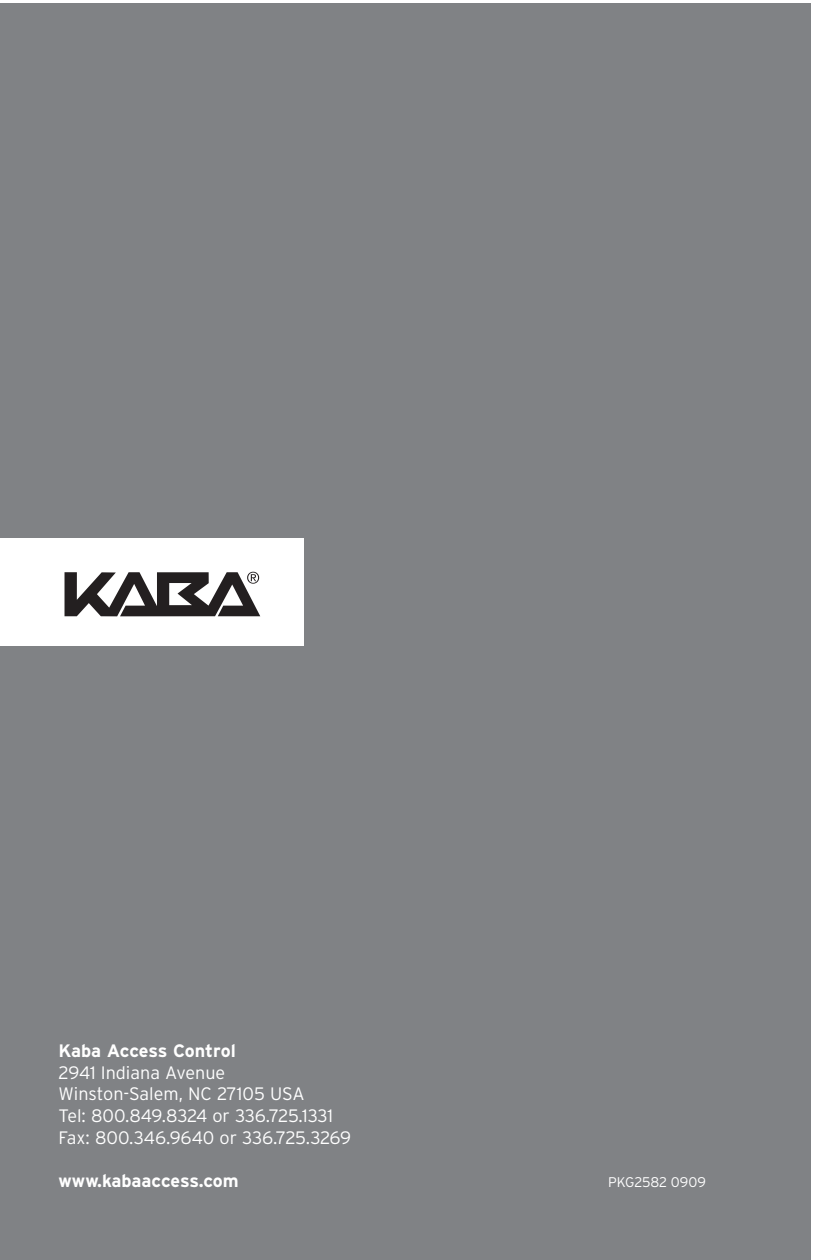
<style>
.page{position:relative;width:828px;height:1260px;background:#fff}
.page>*{position:absolute;margin:0;border:0;box-sizing:border-box;transform-origin:0 0}
.t1{font:300 18px/21.6px "Interstate";color:#fff}
.t2{font:700 18px "Interstate";letter-spacing:-.01em;color:#fff}
.t3{font:300 14px "Interstate";color:#fff}
</style>
<div class="page">
<div style="left:1px;top:3px;width:810px;height:1257px;background:#808285"></div>
<div style="left:0;top:538px;width:303px;height:108px;background:#fff"></div>
<svg style="left:65px;top:572px;width:195px;height:44px"></svg>
<p class="t2" style="left:59px;top:1040px;width:179px">Kaba Access Control</p>
<p class="t1" style="left:59px;top:1062px;width:294px">2941 Indiana Avenue<br>Winston-Salem, NC 27105 USA<br>Tel: 800.849.8324 or 336.725.1331<br>Fax: 800.346.9640 or 336.725.3269</p>
<p class="t2" style="left:59px;top:1170px;width:182px">www.kabaaccess.com</p>
<p class="t3" style="left:608px;top:1174px;width:99px">PKG2582 0909</p>
</div>
